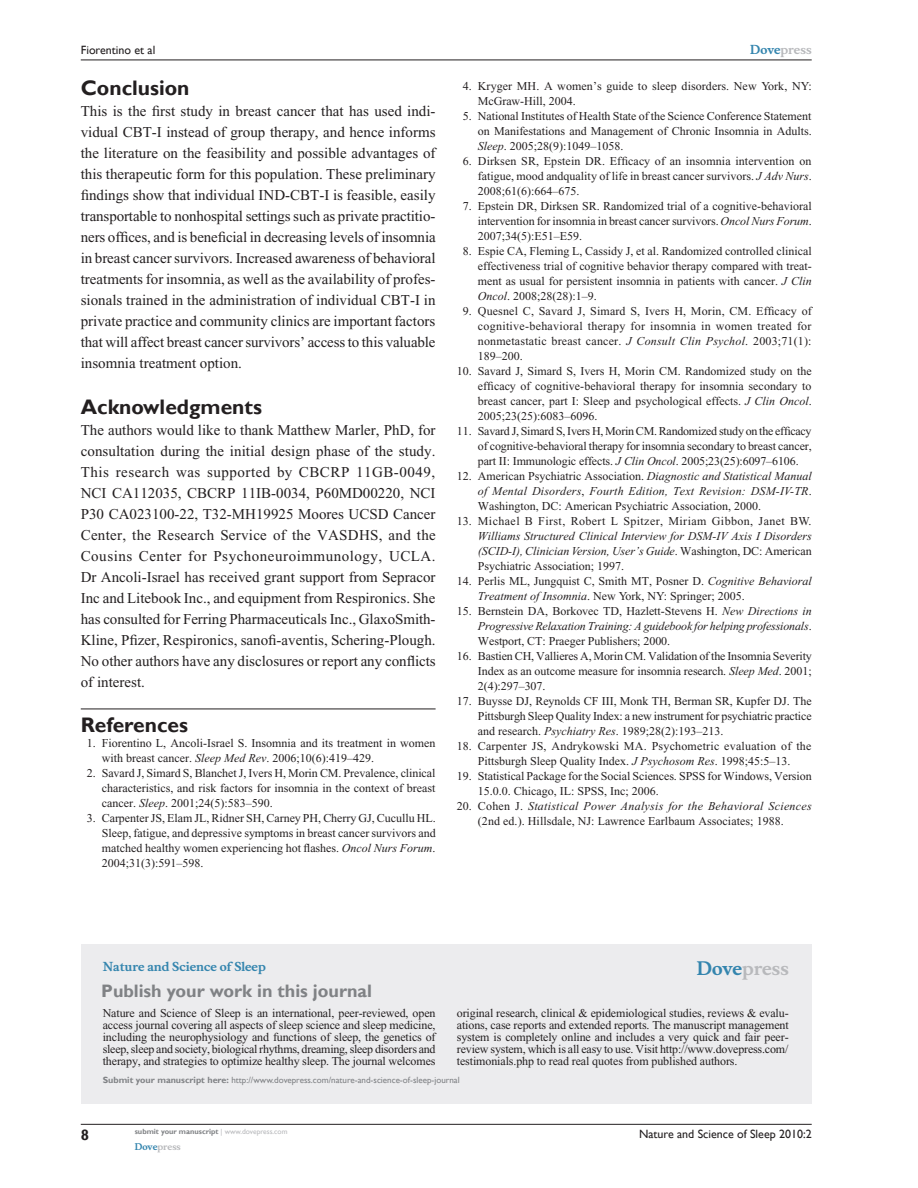
<style>
.page{position:relative;width:918px;height:1188px;background:#fff}
.page>*{position:absolute;margin:0;border:0;box-sizing:border-box;transform-origin:0 0}
.t1{font:700 21px "Gill Sans";color:#231f20}
.t2{font:700 18px "Gill Sans";color:#808285}
.t3{font:700 18px "Musee";color:#b8b9bc}
.t4{font:15px/21px "Times New Roman";color:#231f20;text-align:justify}
.t5{font:12px/15px "Times New Roman";color:#231f20;text-align:justify}
.t6{font:italic 12px/15px "Times New Roman";letter-spacing:-.005em;color:#231f20;text-align:justify}
.t7{font:12px/15px "Times New Roman";letter-spacing:.02em;color:#231f20;text-align:center}
.t8{font:12px "Times New Roman";letter-spacing:.035em;color:#231f20}
.t9{font:12px "Gill Sans";color:#231f20}
.t10{font:700 12px "Musee";color:#3485ae}
.t11{font:700 12px "Musee";color:#b8b9bc}
.t12{font:9px "Gill Sans";color:#808285}
.t13{font:700 9px "Musee";color:#b8b9bc}
.t14{font:700 7.5px "Gill Sans";color:#808285}
.s1{color:#3485ae}
.s2{font-style:italic}
.s3{font-style:normal}
.s4{font-weight:700}
.s5{font-weight:400;color:#b8b9bc}
</style>
<div class="page">
<div style="left:81px;top:944px;width:731px;height:159px;background:#ececee"></div>
<hr style="left:81px;top:1124px;width:731px;height:1px;background:#231f20">
<hr style="left:81px;top:60px;width:731px;height:1px;background:#231f20">
<hr style="left:81px;top:709px;width:355px;height:1px;background:#231f20">
<p class="t9" style="left:81px;top:43px;width:76px">Fiorentino et al</p>
<p class="t11" style="left:750px;top:43px;width:63px"><span class="s1">Dove</span>press</p>
<h1 class="t1" style="left:81px;top:76px;width:110px">Conclusion</h1>
<p class="t4" style="left:81px;top:101px;width:356px">This is the first study in breast cancer that has used indi&shy;vidual CBT-I instead of group therapy, and hence informs the literature on the feasibility and possible advantages of this therapeutic form for this population. These preliminary findings show that individual IND-CBT-I is feasible, easily transportable to nonhospital settings such as private practitio&shy;ners offices, and is beneficial in decreasing levels of insomnia in breast cancer survivors. Increased awareness of behavioral treatments for insomnia, as well as the availability of profes&shy;sionals trained in the administration of individual CBT-I in private practice and community clinics are important factors that will affect breast cancer survivors’ access to this valuable insomnia treatment option.</p>
<h1 class="t1" style="left:81px;top:395px;width:183px">Acknowledgments</h1>
<p class="t4" style="left:81px;top:420px;width:357px">The authors would like to thank Matthew Marler, PhD, for consultation during the initial design phase of the study.<br>This research was supported by CBCRP 11GB-0049, NCI CA112035, CBCRP 11IB-0034, P60MD00220, NCI P30 CA023100-22, T32-MH19925 Moores UCSD Cancer Center, the Research Service of the VASDHS, and the Cousins Center for Psychoneuroimmunology, UCLA.<br>Dr Ancoli-Israel has received grant support from Sepracor Inc and Litebook Inc., and equipment from Respironics. She has consulted for Ferring Pharmaceuticals Inc., GlaxoSmith-Kline, Pfizer, Respironics, sanofi-aventis, Schering-Plough.<br>No other authors have any disclosures or report any conflicts of interest.</p>
<h1 class="t1" style="left:81px;top:712px;width:109px">References</h1>
<p class="t5" style="left:102px;top:735px;width:335px;text-indent:-15px">1. Fiorentino L, Ancoli-Israel S. Insomnia and its treatment in women with breast cancer. <span class="s2">Sleep Med Rev</span>. 2006;10(6):419–429.</p>
<p class="t5" style="left:102px;top:765px;width:335px;text-indent:-15px">2. Savard J, Simard S, Blanchet J, Ivers H, Morin CM. Prevalence, clinical characteristics, and risk factors for insomnia in the context of breast cancer. <span class="s2">Sleep</span>. 2001;24(5):583–590.</p>
<p class="t5" style="left:102px;top:810px;width:335px;text-indent:-15px">3. Carpenter JS, Elam JL, Ridner SH, Carney PH, Cherry GJ, Cucullu HL.<br>Sleep, fatigue, and depressive symptoms in breast cancer survivors and matched healthy women experiencing hot flashes. <span class="s2">Oncol Nurs Forum</span>.<br>2004;31(3):591–598.</p>
<p class="t5" style="left:478px;top:79px;width:335px;text-indent:-15px">4. Kryger MH. A women’s guide to sleep disorders. New York, NY:<br>McGraw-Hill, 2004.</p>
<p class="t5" style="left:478px;top:109px;width:335px;text-indent:-15px">5. National Institutes of Health State of the Science Conference Statement on Manifestations and Management of Chronic Insomnia in Adults.<br><span class="s2">Sleep</span>. 2005;28(9):1049–1058.</p>
<p class="t5" style="left:478px;top:154px;width:335px;text-indent:-15px">6. Dirksen SR, Epstein DR. Efficacy of an insomnia intervention on fatigue, mood andquality of life in breast cancer survivors. <span class="s2">J Adv Nurs</span>.<br>2008;61(6):664–675.</p>
<p class="t5" style="left:478px;top:199px;width:335px;text-indent:-15px">7. Epstein DR, Dirksen SR. Randomized trial of a cognitive-behavioral intervention for insomnia in breast cancer survivors. <span class="s2">Oncol Nurs Forum</span>.<br>2007;34(5):E51–E59.</p>
<p class="t5" style="left:478px;top:244px;width:335px;text-indent:-15px">8. Espie CA, Fleming L, Cassidy J, et al. Randomized controlled clinical effectiveness trial of cognitive behavior therapy compared with treat&shy;ment as usual for persistent insomnia in patients with cancer. <span class="s2">J Clin Oncol</span>. 2008;28(28):1–9.</p>
<p class="t5" style="left:478px;top:304px;width:335px;text-indent:-15px">9. Quesnel C, Savard J, Simard S, Ivers H, Morin, CM. Efficacy of cognitive-behavioral therapy for insomnia in women treated for nonmetastatic breast cancer. <span class="s2">J Consult Clin Psychol</span>. 2003;71(1):<br>189–200.</p>
<p class="t5" style="left:478px;top:364px;width:335px;text-indent:-21px">10. Savard J, Simard S, Ivers H, Morin CM. Randomized study on the efficacy of cognitive-behavioral therapy for insomnia secondary to breast cancer, part I: Sleep and psychological effects. <span class="s2">J Clin Oncol</span>.<br>2005;23(25):6083–6096.</p>
<p class="t5" style="left:478px;top:424px;width:335px;text-indent:-21px">11. Savard J, Simard S, Ivers H, Morin CM. Randomized study on the efficacy of cognitive-behavioral therapy for insomnia secondary to breast cancer, part II: Immunologic effects. <span class="s2">J Clin Oncol</span>. 2005;23(25):6097–6106.</p>
<p class="t5" style="left:478px;top:469px;width:335px;text-indent:-21px">12. American Psychiatric Association. <span class="s2">Diagnostic and Statistical Manual of Mental Disorders</span>, <span class="s2">Fourth Edition, Text Revision: DSM-IV-TR</span>.<br>Washington, DC: American Psychiatric Association, 2000.</p>
<p class="t8" style="left:457px;top:515px;width:356px">13. Michael B First, Robert L Spitzer, Miriam Gibbon, Janet BW.</p>
<p class="t6" style="left:478px;top:529px;width:335px">Williams Structured Clinical Interview for DSM-IV Axis I Disorders (SCID-I), Clinician Version, User’s Guide<span class="s3">. Washington, DC: American Psychiatric Association; 1997.</span></p>
<p class="t5" style="left:478px;top:574px;width:335px;text-indent:-21px">14. Perlis ML, Jungquist C, Smith MT, Posner D. <span class="s2">Cognitive Behavioral<br>Treatment of Insomnia</span>. New York, NY: Springer; 2005.</p>
<p class="t5" style="left:478px;top:604px;width:335px;text-indent:-21px">15. Bernstein DA, Borkovec TD, Hazlett-Stevens H. <span class="s2">New Directions in Progressive Relaxation Training: A guidebook for helping professionals</span>.<br>Westport, CT: Praeger Publishers; 2000.</p>
<p class="t5" style="left:478px;top:649px;width:335px;text-indent:-21px">16. Bastien CH, Vallieres A, Morin CM. Validation of the Insomnia Severity Index as an outcome measure for insomnia research. <span class="s2">Sleep Med</span>. 2001; 2(4):297–307.</p>
<p class="t5" style="left:478px;top:694px;width:335px;text-indent:-21px">17. Buysse DJ, Reynolds CF III, Monk TH, Berman SR, Kupfer DJ. The Pittsburgh Sleep Quality Index: a new instrument for psychiatric practice and research. <span class="s2">Psychiatry Res</span>. 1989;28(2):193–213.</p>
<p class="t7" style="left:457px;top:739px;width:356px">18. Carpenter JS, Andrykowski MA. Psychometric evaluation of the<br>Pittsburgh Sleep Quality Index. <span class="s2">J Psychosom Res</span>. 1998;45:5–13.</p>
<p class="t5" style="left:478px;top:769px;width:335px;text-indent:-21px">19. Statistical Package for the Social Sciences. SPSS for Windows, Version<br>15.0.0. Chicago, IL: SPSS, Inc; 2006.</p>
<p class="t5" style="left:457px;top:799px;width:356px;text-align:center">20. Cohen J. <span class="s2">Statistical Power Analysis for the Behavioral Sciences </span>(2nd ed.). Hillsdale, NJ: Lawrence Earlbaum Associates; 1988.</p>
<p class="t10" style="left:103px;top:959px;width:164px">Nature and Science of Sleep</p>
<h2 class="t2" style="left:101px;top:980px;width:272px">Publish your work in this journal</h2>
<h2 class="t3" style="left:697px;top:958px;width:94px"><span class="s1">Dove</span>press</h2>
<p class="t5" style="left:103px;top:1007px;width:334px;line-height:12px">Nature and Science of Sleep is an international, peer-reviewed, open access journal covering all aspects of sleep science and sleep medicine, including the neurophysiology and functions of sleep, the genetics of sleep, sleep and society, biological rhythms, dreaming, sleep disorders and therapy, and strategies to optimize healthy sleep. The journal welcomes</p>
<p class="t5" style="left:457px;top:1007px;width:333px;line-height:12px">original research, clinical &amp; epidemiological studies, reviews &amp; evalu&shy;ations, case reports and extended reports. The manuscript management system is completely online and includes a very quick and fair peer&shy;review system, which is all easy to use. Visit http://www.dovepress.com/ testimonials.php to read real quotes from published authors.</p>
<p class="t12" style="left:103px;top:1075px;width:359px"><span class="s4">Submit your manuscript here:</span> http://www.dovepress.com/nature-and-science-of-sleep-journal</p>
<p class="t14" style="left:135px;top:1127px;width:154px">submit your manuscript <span class="s5">| www.dovepress.com</span></p>
<p class="t13" style="left:135px;top:1141px;width:48px"><span class="s1">Dove</span>press</p>
<p class="t9" style="left:639px;top:1127px;width:174px">Nature and Science of Sleep 2010:2</p>
</div>
